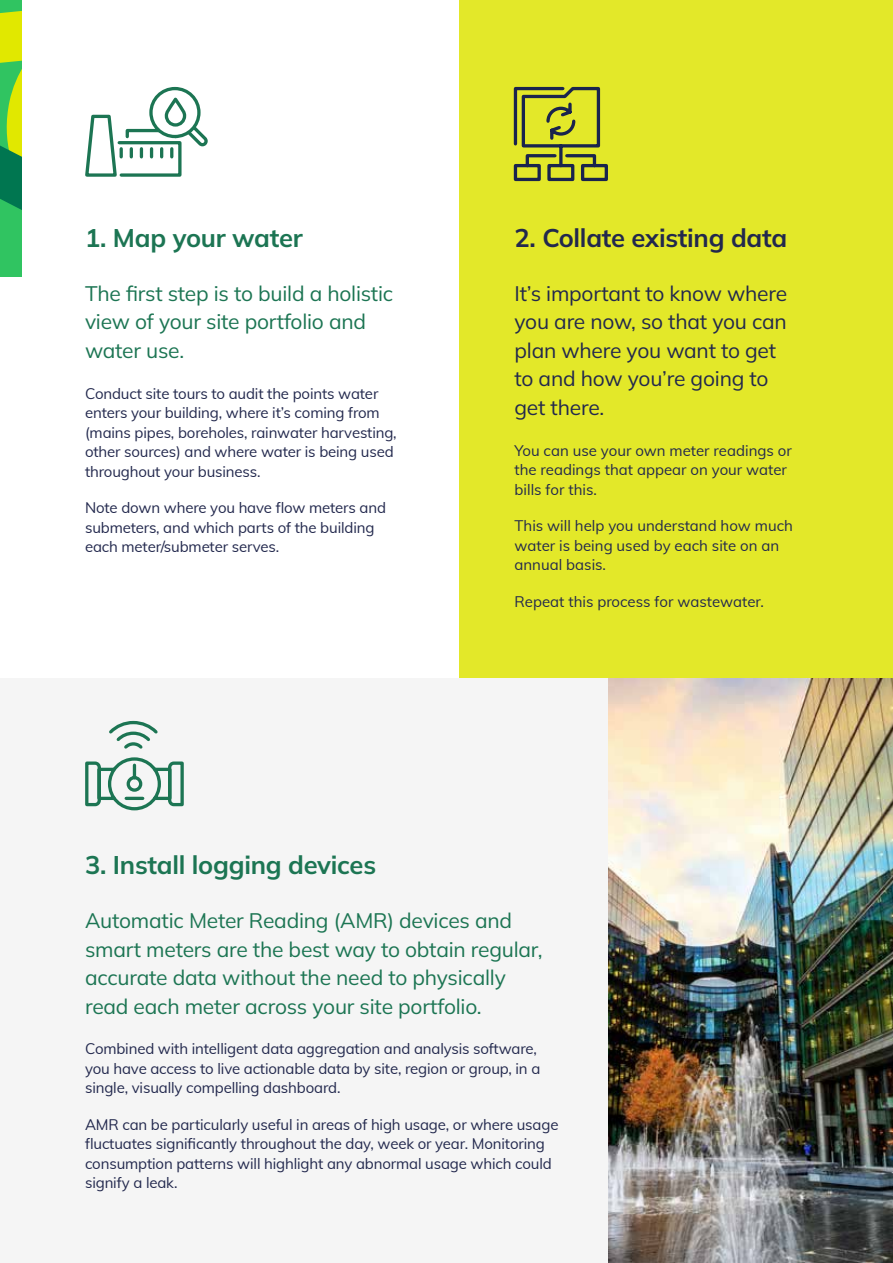
<style>
.page{position:relative;width:893px;height:1263px;background:#fff}
.page>*{position:absolute;margin:0;border:0;box-sizing:border-box;transform-origin:0 0}
.t1{font:700 25.5px "Mulish";letter-spacing:-.01em;color:#1c7553}
.t2{font:700 25.5px "Mulish";letter-spacing:-.01em;color:#22284d}
.t3{font:21px/28.5px "Mulish";letter-spacing:-.01em;color:#1c7553}
.t4{font:21px/28.5px "Mulish";letter-spacing:-.01em;color:#22284d}
.t5{font:15px/19.5px "Muli";letter-spacing:-.01em;color:#22284d}
</style>
<div class="page">
<div style="left:0;top:0;width:21px;height:276px;background:#30c461"></div>
<svg style="left:0;top:11px;width:21px;height:199px"></svg>
<div style="left:459px;top:0;width:434px;height:831px;background:#e3e829"></div>
<div style="left:0;top:678px;width:893px;height:585px;background:#f5f5f5"></div>
<img style="left:608px;top:678px;width:285px;height:585px">
<svg style="left:85px;top:114px;width:123px;height:63px"></svg>
<svg style="left:151px;top:89px;width:48px;height:48px"></svg>
<div style="left:149px;top:87px;width:52px;height:51px;border:3px solid #1c7553;border-radius:50%"></div>
<div style="left:165px;top:98px;width:21px;height:29px;border:3px solid #1c7553;border-radius:9px"></div>
<svg style="left:513px;top:86px;width:95px;height:96px"></svg>
<svg style="left:85px;top:720px;width:99px;height:91px"></svg>
<h1 class="t1" style="left:85px;top:220px;width:219px">1. Map your water</h1>
<h2 class="t3" style="left:85px;top:278px;width:310px">The first step is to build a holistic view of your site portfolio and water use.</h2>
<p class="t5" style="left:85px;top:383px;width:313px">Conduct site tours to audit the points water enters your building, where it’s coming from (mains pipes, boreholes, rainwater harvesting, other sources) and where water is being used throughout your business.</p>
<p class="t5" style="left:85px;top:497px;width:302px">Note down where you have flow meters and submeters, and which parts of the building each meter/submeter serves.</p>
<h1 class="t2" style="left:514px;top:220px;width:274px">2. Collate existing data</h1>
<h2 class="t4" style="left:514px;top:278px;width:274px">It’s important to know where you are now, so that you can plan where you want to get to and how you’re going to get there.</h2>
<p class="t5" style="left:514px;top:440px;width:279px">You can use your own meter readings or the readings that appear on your water bills for this.</p>
<p class="t5" style="left:514px;top:515px;width:280px">This will help you understand how much water is being used by each site on an annual basis.</p>
<p class="t5" style="left:514px;top:591px;width:251px">Repeat this process for wastewater.</p>
<h1 class="t1" style="left:85px;top:847px;width:293px">3. Install logging devices</h1>
<h2 class="t3" style="left:85px;top:906px;width:459px">Automatic Meter Reading (AMR) devices and smart meters are the best way to obtain regular, accurate data without the need to physically read each meter across your site portfolio.</h2>
<p class="t5" style="left:85px;top:1038px;width:457px">Combined with intelligent data aggregation and analysis software, you have access to live actionable data by site, region or group, in a single, visually compelling dashboard.</p>
<p class="t5" style="left:85px;top:1114px;width:475px">AMR can be particularly useful in areas of high usage, or where usage fluctuates significantly throughout the day, week or year. Monitoring consumption patterns will highlight any abnormal usage which could signify a leak.</p>
</div>
